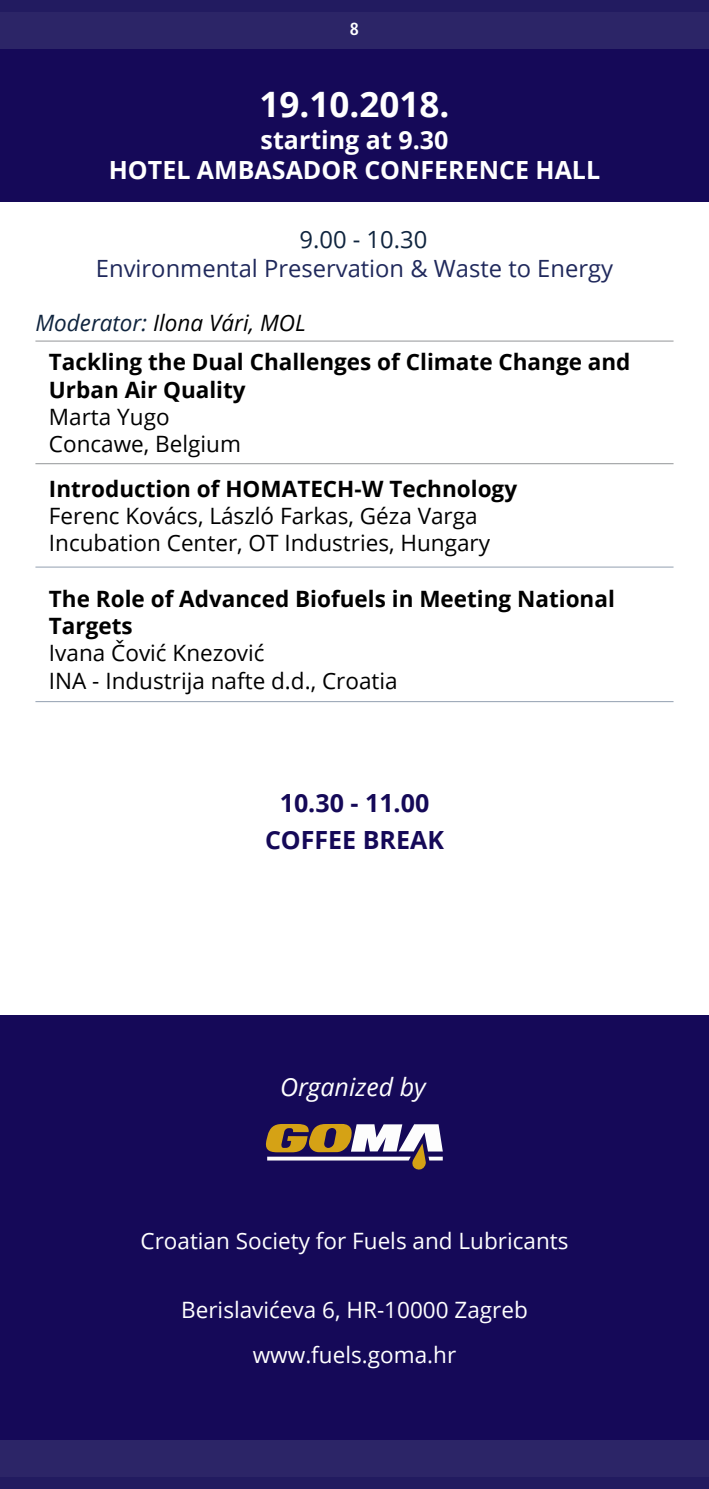
<style>
.page{position:relative;width:709px;height:1489px;background:#fff}
.page>*{position:absolute;margin:0;border:0;box-sizing:border-box;transform-origin:0 0}
.t1{font:700 35px "Open Sans";color:#fff}
.t2{font:700 25px/30px "Open Sans";color:#fff;text-align:center}
.t3{font:700 25px/36.8px "Open Sans";color:#150958;text-align:center}
.t4{font:italic 25px "Open Sans";color:#fff}
.t5{font:23.75px "Open Sans";color:#20295c}
.t6{font:23.75px "Open Sans";color:#0f243e}
.t7{font:700 22.5px/39.8px "Open Sans";color:#000}
.t8{font:22.5px/27px "Open Sans";color:#000}
.t9{font:22.5px/45px "Open Sans";color:#fff;text-align:center}
.t10{font:700 condensed 17.5px "Frutiger LT Std";color:#fff}
.s1{font-weight:400;font-style:italic;color:#0f243e}
.s2{font-weight:400;font-style:italic}
</style>
<div class="page">
<div style="left:0;top:12px;width:709px;height:38px;background:#2c2567"></div>
<div style="left:0;top:0;width:709px;height:12px;background:#221b60"></div>
<div style="left:0;top:1439px;width:709px;height:37px;background:#2c2567"></div>
<div style="left:0;top:1476px;width:709px;height:12px;background:#221b60"></div>
<div style="left:0;top:50px;width:709px;height:152px;background:#150958"></div>
<hr style="left:35px;top:340px;width:638px;height:1px;background:#939598">
<hr style="left:35px;top:463px;width:638px;height:1px;background:#939598">
<hr style="left:35px;top:566px;width:638px;height:1px;background:#929fb0">
<hr style="left:35px;top:701px;width:638px;height:1px;background:#929fb0">
<div style="left:0;top:1015px;width:709px;height:424px;background:#150958"></div>
<svg style="left:265px;top:1124px;width:178px;height:46px"></svg>
<p class="t10" style="left:350px;top:19px;width:11px">8</p>
<h1 class="t1" style="left:259px;top:79px;width:191px">19.10.2018.</h1>
<p class="t2" style="left:109px;top:124px;width:493px">starting at 9.30<br>HOTEL AMBASADOR CONFERENCE HALL</p>
<p class="t6" style="left:299px;top:223px;width:129px">9.00 - 10.30</p>
<p class="t5" style="left:96px;top:252px;width:518px">Environmental Preservation &amp; Waste to Energy</p>
<p class="t7" style="left:49px;top:302px;width:583px;text-indent:-14px"><span class="s1">Moderator:</span> <span class="s2">Ilona Vári, MOL<br></span>Tackling the Dual Challenges of Climate Change and</p>
<p class="t7" style="left:49px;top:369px;width:198px">Urban Air Quality</p>
<p class="t8" style="left:49px;top:402px;width:193px">Marta Yugo<br>Concawe, Belgium</p>
<p class="t7" style="left:49px;top:468px;width:469px">Introduction of HOMATECH-W Technology</p>
<p class="t8" style="left:49px;top:501px;width:442px">Ferenc Kovács, László Farkas, Géza Varga<br>Incubation Center, OT Industries, Hungary</p>
<p class="t7" style="left:49px;top:585px;width:567px;line-height:27px">The Role of Advanced Biofuels in Meeting National<br>Targets</p>
<p class="t8" style="left:49px;top:639px;width:350px">Ivana Čović Knezović<br>INA - Industrija nafte d.d., Croatia</p>
<p class="t3" style="left:265px;top:784px;width:180px">10.30 - 11.00<br>COFFEE BREAK</p>
<p class="t4" style="left:280px;top:1070px;width:147px">Organized by</p>
<p class="t9" style="left:140px;top:1217px;width:429px">Croatian Society for Fuels and Lubricants</p>
<p class="t9" style="left:181px;top:1286px;width:348px">Berislavićeva 6, HR-10000 Zagreb www.fuels.goma.hr</p>
</div>
